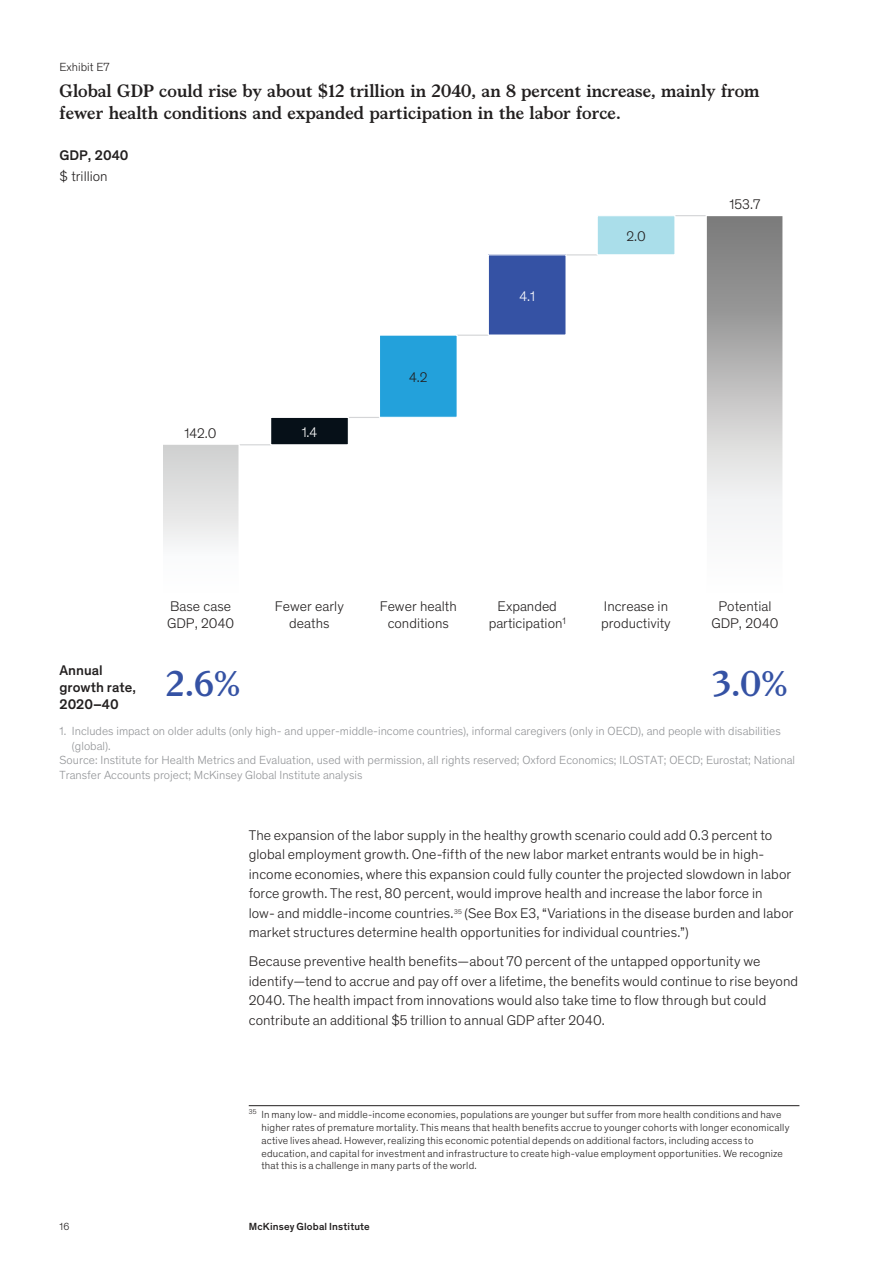
<style>
.page{position:relative;width:893px;height:1263px;background:#fff}
.page>*{position:absolute;margin:0;border:0;box-sizing:border-box;transform-origin:0 0}
.t1{font:700 36px "Bower";color:#3552a4}
.t2{font:700 18px/22.5px "Bower";color:#221f1f}
.t3{font:300 14.25px/19.5px "Mc Kinsey Sans";letter-spacing:.005em;color:#221f1f}
.t4{font:300 14.25px/17.1px "Theinhardt Pan";color:#221f1f;text-align:center}
.t5{font:500 14.25px/17.1px "Theinhardt Pan";color:#221f1f}
.t6{font:300 14.25px "Theinhardt Pan";color:#fff}
.t7{font:300 12px/14.4px "Theinhardt Pan";color:#929497}
.t8{font:300 12px "Theinhardt Pan";color:#221f1f}
.t9{font:300 10.5px/12.8px "Mc Kinsey Sans";letter-spacing:.015em;color:#221f1f}
.t10{font:500 10.5px "Mc Kinsey Sans";letter-spacing:.015em;color:#221f1f}
</style>
<div class="page">
<hr style="left:249px;top:1105px;width:550px;height:1px;background:#221f1f">
<hr style="left:240px;top:444px;width:31px;height:1px;background:#d4d5d7">
<hr style="left:348px;top:417px;width:31px;height:1px;background:#d4d5d7">
<hr style="left:457px;top:335px;width:31px;height:1px;background:#d4d5d7">
<hr style="left:566px;top:254px;width:31px;height:1px;background:#d4d5d7">
<hr style="left:675px;top:215px;width:31px;height:1px;background:#d4d5d7">
<div style="left:161px;top:444px;width:79px;height:149px;border:1px solid #fff"></div>
<div style="left:705px;top:216px;width:79px;height:377px;border:1px solid #fff"></div>
<div style="left:379px;top:335px;width:78px;height:82px;background:#23a1db"></div>
<div style="left:379px;top:334px;width:79px;height:84px;border:1px solid #fff"></div>
<div style="left:488px;top:255px;width:78px;height:80px;background:#3552a4"></div>
<div style="left:488px;top:254px;width:79px;height:82px;border:1px solid #fff"></div>
<div style="left:597px;top:216px;width:78px;height:39px;background:#aadeea"></div>
<div style="left:597px;top:216px;width:79px;height:39px;border:1px solid #fff"></div>
<div style="left:271px;top:417px;width:77px;height:28px;background:#061018"></div>
<div style="left:270px;top:417px;width:79px;height:28px;border:1px solid #fff"></div>
<hr style="left:146px;top:592px;width:653px;height:1px;background:#fff">
<svg style="left:161px;top:514px;width:79px;height:9px"></svg>
<svg style="left:705px;top:514px;width:79px;height:9px"></svg>
<img style="left:163px;top:445px;width:75px;height:147px">
<p class="t8" style="left:60px;top:62px;width:52px">Exhibit E7</p>
<p class="t2" style="left:60px;top:80px;width:701px">Global GDP could rise by about $12 trillion in 2040, an 8 percent increase, mainly from fewer health conditions and expanded participation in the labor force.</p>
<p class="t5" style="left:60px;top:147px;width:70px">GDP, 2040</p>
<p class="t4" style="left:60px;top:168px;width:50px">$ trillion</p>
<p class="t4" style="left:185px;top:426px;width:34px">142.0</p>
<p class="t6" style="left:302px;top:426px;width:17px">1.4</p>
<p class="t4" style="left:409px;top:369px;width:20px">4.2</p>
<p class="t6" style="left:519px;top:290px;width:17px">4.1</p>
<p class="t4" style="left:626px;top:228px;width:21px">2.0</p>
<p class="t4" style="left:730px;top:197px;width:32px">153.7</p>
<p class="t5" style="left:60px;top:662px;width:78px">Annual growth rate,<br>2020–40</p>
<p class="t4" style="left:167px;top:598px;width:69px;text-align:left">Base case<br>GDP, 2040</p>
<p class="t4" style="left:711px;top:598px;width:69px">Potential<br>GDP, 2040</p>
<p class="t4" style="left:275px;top:598px;width:70px">Fewer early deaths</p>
<p class="t4" style="left:601px;top:598px;width:71px;text-align:left">Increase in productivity</p>
<p class="t4" style="left:380px;top:598px;width:78px">Fewer health conditions</p>
<p class="t4" style="left:489px;top:598px;width:79px">Expanded participation<sup>1</sup></p>
<h1 class="t1" style="left:166px;top:668px;width:76px">2.6%</h1>
<h1 class="t1" style="left:712px;top:668px;width:77px">3.0%</h1>
<p class="t7" style="left:72px;top:724px;width:710px;text-indent:-12px">1. Includes impact on older adults (only high- and upper-middle-income countries), informal caregivers (only in OECD), and people with disabilities (global).</p>
<p class="t7" style="left:60px;top:753px;width:737px">Source: Institute for Health Metrics and Evaluation, used with permission, all rights reserved; Oxford Economics; ILOSTAT; OECD; Eurostat; National<br>Transfer Accounts project; McKinsey Global Institute analysis</p>
<p class="t3" style="left:249px;top:826px;width:546px">The expansion of the labor supply in the healthy growth scenario could add 0.3 percent to global employment growth. One-fifth of the new labor market entrants would be in high&shy;income economies, where this expansion could fully counter the projected slowdown in labor force growth. The rest, 80 percent, would improve health and increase the labor force in<br>low- and middle-income countries.<sup>35</sup> (See Box E3, “Variations in the disease burden and labor market structures determine health opportunities for individual countries.”)</p>
<p class="t3" style="left:249px;top:952px;width:551px">Because preventive health benefits—about 70 percent of the untapped opportunity we identify—tend to accrue and pay off over a lifetime, the benefits would continue to rise beyond 2040. The health impact from innovations would also take time to flow through but could contribute an additional $5 trillion to annual GDP after 2040.</p>
<p class="t9" style="left:261px;top:1109px;width:529px;text-indent:-13px"><sup>35</sup> In many low- and middle-income economies, populations are younger but suffer from more health conditions and have higher rates of premature mortality. This means that health benefits accrue to younger cohorts with longer economically active lives ahead. However, realizing this economic potential depends on additional factors, including access to education, and capital for investment and infrastructure to create high-value employment opportunities. We recognize that this is a challenge in many parts of the world.</p>
<p class="t9" style="left:60px;top:1220px;width:11px">16</p>
<p class="t10" style="left:249px;top:1221px;width:123px">McKinsey Global Institute</p>
</div>
